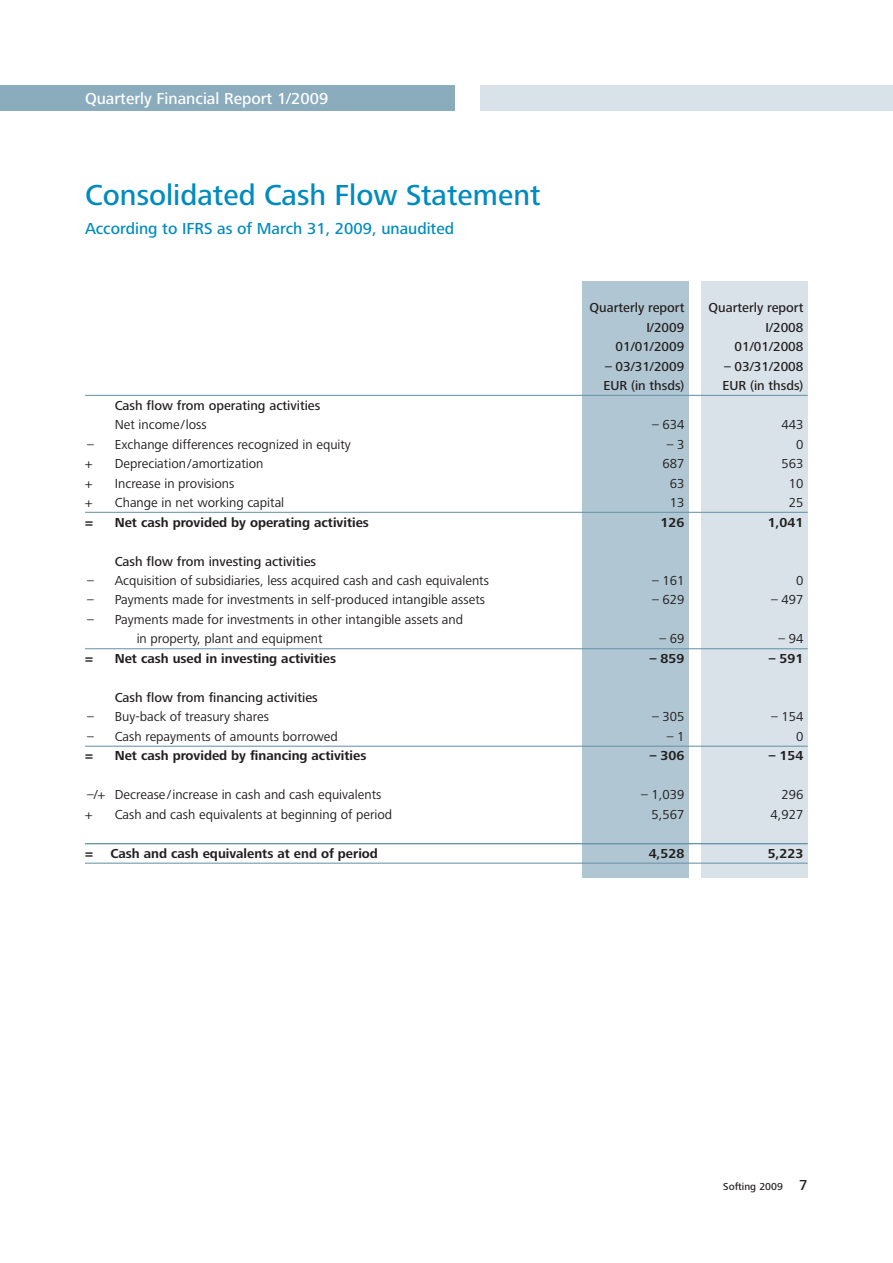
<style>
.page{position:relative;width:893px;height:1263px;background:#fff}
.page>*{position:absolute;margin:0;border:0;box-sizing:border-box;transform-origin:0 0}
.t1{font:500 30px "Frutiger Next LT";color:#008bbf}
.t2{font:500 16.5px "Frutiger Next LT";color:#008bbf}
.t3{font:500 16.5px "Frutiger Next LT";color:#fff}
.t4{font:13.5px/19.5px "Frutiger Next LT";color:#231f20}
.t5{font:500 13.5px "Frutiger Next LT";color:#231f20}
.t6{font:700 13.5px "Frutiger Next LT";color:#231f20}
.t7{font:500 10.5px "Frutiger Next LT";color:#231f20}
.s1{font-size:15px}
</style>
<div class="page">
<div style="left:0;top:85px;width:455px;height:26px;background:#8aacbd"></div>
<div style="left:480px;top:85px;width:413px;height:26px;background:#d8e2e8"></div>
<div style="left:701px;top:281px;width:107px;height:596px;background:#d8e2e8"></div>
<div style="left:582px;top:281px;width:106px;height:596px;background:#b0c6d2"></div>
<hr style="left:85px;top:395px;width:723px;height:1px;background:#6894a8">
<hr style="left:85px;top:512px;width:723px;height:1px;background:#6894a8">
<hr style="left:85px;top:648px;width:723px;height:1px;background:#6894a8">
<hr style="left:85px;top:746px;width:723px;height:1px;background:#6894a8">
<hr style="left:85px;top:843px;width:723px;height:1px;background:#6894a8">
<hr style="left:85px;top:863px;width:723px;height:1px;background:#6894a8">
<p class="t3" style="left:85px;top:92px;width:245px">Quarterly Financial Report 1/2009</p>
<h1 class="t1" style="left:85px;top:183px;width:457px">Consolidated Cash Flow Statement</h1>
<p class="t2" style="left:85px;top:222px;width:371px">According to IFRS as of March 31, 2009, unaudited</p>
<p class="t5" style="left:589px;top:302px;width:96px">Quarterly report</p>
<p class="t5" style="left:708px;top:302px;width:96px">Quarterly report</p>
<p class="t5" style="left:646px;top:322px;width:40px">I/2009</p>
<p class="t5" style="left:765px;top:322px;width:40px">I/2008</p>
<p class="t5" style="left:615px;top:341px;width:70px">01/01/2009</p>
<p class="t5" style="left:734px;top:341px;width:70px">01/01/2008</p>
<p class="t5" style="left:605px;top:361px;width:81px">– 03/31/2009</p>
<p class="t5" style="left:724px;top:361px;width:81px">– 03/31/2008</p>
<p class="t5" style="left:603px;top:380px;width:82px">EUR (in thsds)</p>
<p class="t5" style="left:722px;top:380px;width:82px">EUR (in thsds)</p>
<p class="t5" style="left:115px;top:400px;width:207px">Cash flow from operating activities</p>
<p class="t4" style="left:115px;top:416px;width:93px">Net income/loss</p>
<p class="t4" style="left:652px;top:416px;width:34px">– 634</p>
<p class="t4" style="left:781px;top:416px;width:23px">443</p>
<p class="t4" style="left:87px;top:436px;width:265px">– Exchange differences recognized in equity</p>
<p class="t4" style="left:667px;top:436px;width:19px">– 3</p>
<p class="t4" style="left:796px;top:436px;width:9px">0</p>
<p class="t4" style="left:85px;top:455px;width:9px">+</p>
<p class="t4" style="left:115px;top:455px;width:150px">Depreciation/amortization</p>
<p class="t4" style="left:662px;top:455px;width:23px">687</p>
<p class="t4" style="left:781px;top:455px;width:23px">563</p>
<p class="t4" style="left:85px;top:475px;width:9px">+</p>
<p class="t4" style="left:115px;top:475px;width:121px">Increase in provisions</p>
<p class="t4" style="left:670px;top:475px;width:16px">63</p>
<p class="t4" style="left:789px;top:475px;width:16px">10</p>
<p class="t4" style="left:85px;top:494px;width:9px">+</p>
<p class="t4" style="left:115px;top:494px;width:171px">Change in net working capital</p>
<p class="t4" style="left:670px;top:494px;width:16px">13</p>
<p class="t4" style="left:789px;top:494px;width:16px">25</p>
<p class="t6" style="left:85px;top:517px;width:9px">=</p>
<p class="t6" style="left:115px;top:517px;width:256px">Net cash provided by operating activities</p>
<p class="t6" style="left:660px;top:517px;width:25px">126</p>
<p class="t6" style="left:768px;top:517px;width:37px">1,041</p>
<p class="t5" style="left:115px;top:556px;width:203px">Cash flow from investing activities</p>
<p class="t4" style="left:87px;top:572px;width:403px">– Acquisition of subsidiaries, less acquired cash and cash equivalents</p>
<p class="t4" style="left:652px;top:572px;width:34px">– 161</p>
<p class="t4" style="left:796px;top:572px;width:9px">0</p>
<p class="t4" style="left:87px;top:591px;width:399px">– Payments made for investments in self-produced intangible assets</p>
<p class="t4" style="left:652px;top:591px;width:34px">– 629</p>
<p class="t4" style="left:771px;top:591px;width:34px">– 497</p>
<p class="t4" style="left:137px;top:611px;width:328px;text-indent:-49px">– Payments made for investments in other intangible assets and in property, plant and equipment</p>
<p class="t4" style="left:659px;top:630px;width:27px">– 69</p>
<p class="t4" style="left:778px;top:630px;width:27px">– 94</p>
<p class="t6" style="left:85px;top:653px;width:9px">=</p>
<p class="t6" style="left:115px;top:653px;width:223px">Net cash used in investing activities</p>
<p class="t6" style="left:650px;top:653px;width:36px">– 859</p>
<p class="t6" style="left:769px;top:653px;width:36px">– 591</p>
<p class="t5" style="left:115px;top:692px;width:205px">Cash flow from financing activities</p>
<p class="t4" style="left:87px;top:708px;width:183px">– Buy-back of treasury shares</p>
<p class="t4" style="left:652px;top:708px;width:34px">– 305</p>
<p class="t4" style="left:771px;top:708px;width:34px">– 154</p>
<p class="t4" style="left:87px;top:728px;width:252px">– Cash repayments of amounts borrowed</p>
<p class="t4" style="left:667px;top:728px;width:19px">– 1</p>
<p class="t4" style="left:796px;top:728px;width:9px">0</p>
<p class="t6" style="left:85px;top:751px;width:9px">=</p>
<p class="t6" style="left:115px;top:751px;width:253px">Net cash provided by financing activities</p>
<p class="t6" style="left:650px;top:751px;width:36px">– 306</p>
<p class="t6" style="left:769px;top:751px;width:36px">– 154</p>
<p class="t4" style="left:87px;top:786px;width:296px">–/+ Decrease/increase in cash and cash equivalents</p>
<p class="t4" style="left:641px;top:786px;width:45px">– 1,039</p>
<p class="t4" style="left:781px;top:786px;width:23px">296</p>
<p class="t4" style="left:85px;top:806px;width:9px">+</p>
<p class="t4" style="left:115px;top:806px;width:279px">Cash and cash equivalents at beginning of period</p>
<p class="t4" style="left:651px;top:806px;width:34px">5,567</p>
<p class="t4" style="left:770px;top:806px;width:34px">4,927</p>
<p class="t6" style="left:85px;top:848px;width:9px">=</p>
<p class="t6" style="left:111px;top:848px;width:269px">Cash and cash equivalents at end of period</p>
<p class="t6" style="left:649px;top:848px;width:37px">4,528</p>
<p class="t6" style="left:768px;top:848px;width:37px">5,223</p>
<p class="t7" style="left:723px;top:1182px;width:86px">Softing 2009 <span class="s1">7</span></p>
</div>
